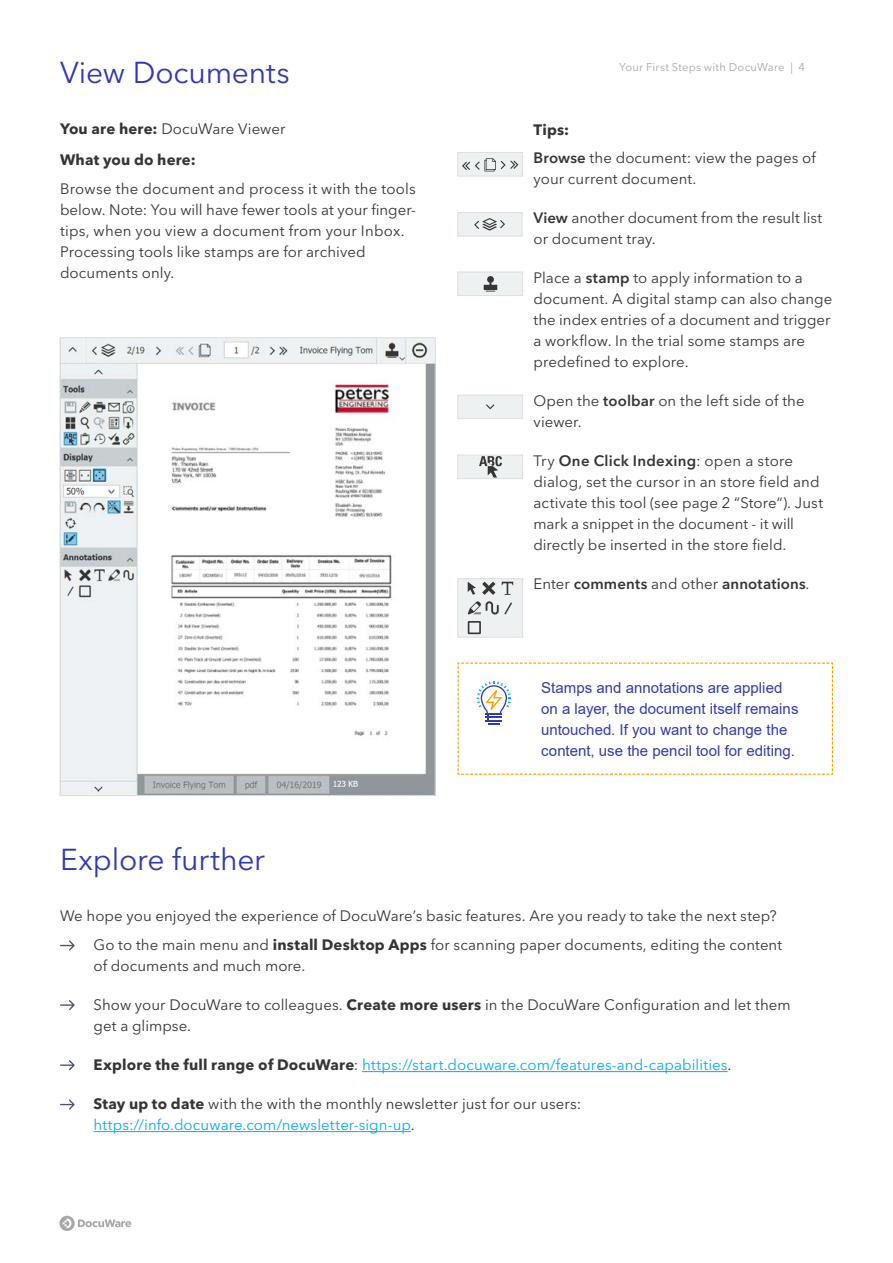
<style>
.page{position:relative;width:893px;height:1263px;background:#fff}
.page>*{position:absolute;margin:0;border:0;box-sizing:border-box;transform-origin:0 0}
.t1{font:30px "Avenir Next LT Pro";letter-spacing:-.01em;color:#303ab3}
.t2{font:15px/21px "Avenir Next LT Pro";letter-spacing:.005em;color:#353535}
.t3{font:15px/21px "Arial";letter-spacing:.005em;color:#303bb3}
.t4{font:15px "Avenir Next LT Pro";letter-spacing:.005em;color:#00adff}
.t5{font:700 15px/31.5px "Avenir Next LT Pro";letter-spacing:.01em;color:#353535}
.t6{font:600 15px "Avenir Next LT Pro";letter-spacing:.01em;color:#353535}
.t7{font:11.25px "Avenir Next LT Pro";letter-spacing:.015em;color:#a8a8a7}
.s1{font-weight:400}
.s2{font-weight:700}
.s3{font-weight:600}
.s4{font-weight:700;color:#353535}
.s5{color:#353535}
.s6{color:#00adff}
</style>
<div class="page">
<svg style="left:59px;top:1216px;width:72px;height:15px"></svg>
<img style="left:62px;top:340px;width:371px;height:454px">
<div style="left:458px;top:578px;width:65px;height:59px;background:#eef1f2;border:1px solid #dedede"></div>
<div style="left:458px;top:212px;width:64px;height:24px;background:#eef1f2;border:1px solid #dedede"></div>
<div style="left:458px;top:152px;width:65px;height:24px;background:#eef1f2;border:1px solid #dedede"></div>
<svg style="left:462px;top:158px;width:56px;height:13px"></svg>
<svg style="left:474px;top:218px;width:31px;height:13px"></svg>
<svg style="left:468px;top:582px;width:8px;height:13px"></svg>
<svg style="left:502px;top:582px;width:11px;height:13px"></svg>
<svg style="left:468px;top:601px;width:44px;height:13px"></svg>
<svg style="left:468px;top:621px;width:13px;height:13px"></svg>
<svg style="left:482px;top:582px;width:13px;height:13px"></svg>
<div style="left:458px;top:272px;width:65px;height:24px;background:#eef1f2;border:1px solid #dedede"></div>
<svg style="left:484px;top:276px;width:13px;height:16px"></svg>
<div style="left:458px;top:395px;width:65px;height:24px;background:#eef1f2;border:1px solid #dedede"></div>
<svg style="left:486px;top:404px;width:8px;height:5px"></svg>
<div style="left:458px;top:455px;width:65px;height:24px;background:#eef1f2;border:1px solid #dedede"></div>
<svg style="left:479px;top:456px;width:23px;height:22px"></svg>
<hr style="left:362px;top:1071px;width:366px;height:1px;background:#00adff">
<hr style="left:94px;top:1131px;width:317px;height:1px;background:#00adff">
<svg style="left:60px;top:940px;width:15px;height:10px"></svg>
<svg style="left:60px;top:1000px;width:15px;height:10px"></svg>
<svg style="left:60px;top:1060px;width:15px;height:10px"></svg>
<svg style="left:60px;top:1099px;width:15px;height:10px"></svg>
<svg style="left:457px;top:662px;width:376px;height:113px"></svg>
<h1 class="t1" style="left:60px;top:54px;width:231px">View Documents</h1>
<p class="t5" style="left:60px;top:112px;width:227px">You are here: <span class="s1">DocuWare Viewer<br></span>What you do here:</p>
<p class="t2" style="left:60px;top:178px;width:357px">Browse the document and process it with the tools below. Note: You will have fewer tools at your finger&shy;tips, when you view a document from your Inbox.<br>Processing tools like stamps are for archived documents only.</p>
<p class="t7" style="left:619px;top:61px;width:187px">Your First Steps with DocuWare | 4</p>
<p class="t2" style="left:533px;top:115px;width:284px;line-height:28.5px"><span class="s2">Tips:<br></span><span class="s3">Browse</span> the document: view the pages of</p>
<p class="t2" style="left:533px;top:168px;width:164px">your current document.</p>
<p class="t2" style="left:533px;top:207px;width:290px"><span class="s3">View</span> another document from the result list or document tray.</p>
<p class="t2" style="left:533px;top:267px;width:300px">Place a <span class="s3">stamp</span> to apply information to a document. A digital stamp can also change the index entries of a document and trigger a workflow. In the trial some stamps are predefined to explore.</p>
<p class="t2" style="left:533px;top:390px;width:273px">Open the <span class="s3">toolbar</span> on the left side of the viewer.</p>
<p class="t2" style="left:533px;top:450px;width:291px">Try <span class="s3">One Click Indexing</span>: open a store dialog, set the cursor in an store field and activate this tool (see page 2 “Store“). Just mark a snippet in the document - it will directly be inserted in the store field.</p>
<p class="t6" style="left:533px;top:575px;width:278px"><span class="s1">Enter</span> comments <span class="s1">and other</span> annotations<span class="s1">.</span></p>
<p class="t3" style="left:541px;top:677px;width:259px">Stamps and annotations are applied on a layer, the document itself remains untouched. If you want to change the content, use the pencil tool for editing.</p>
<h1 class="t1" style="left:60px;top:841px;width:207px">Explore further</h1>
<p class="t2" style="left:60px;top:905px;width:718px">We hope you enjoyed the experience of DocuWare’s basic features. Are you ready to take the next step?</p>
<p class="t2" style="left:94px;top:934px;width:690px">Go to the main menu and <span class="s2">install Desktop Apps</span> for scanning paper documents, editing the content of documents and much more.</p>
<p class="t2" style="left:94px;top:994px;width:699px">Show your DocuWare to colleagues. <span class="s2">Create more users</span> in the DocuWare Configuration and let them get a glimpse.</p>
<p class="t4" style="left:94px;top:1056px;width:639px"><span class="s4">Explore the full range of DocuWare</span><span class="s5">:</span> https://start.docuware.com/features-and-capabilities<span class="s5">.</span></p>
<p class="t2" style="left:94px;top:1093px;width:489px"><span class="s2">Stay up to date</span> with the with the monthly newsletter just for our users: <span class="s6">https://info.docuware.com/newsletter-sign-up</span>.</p>
</div>
